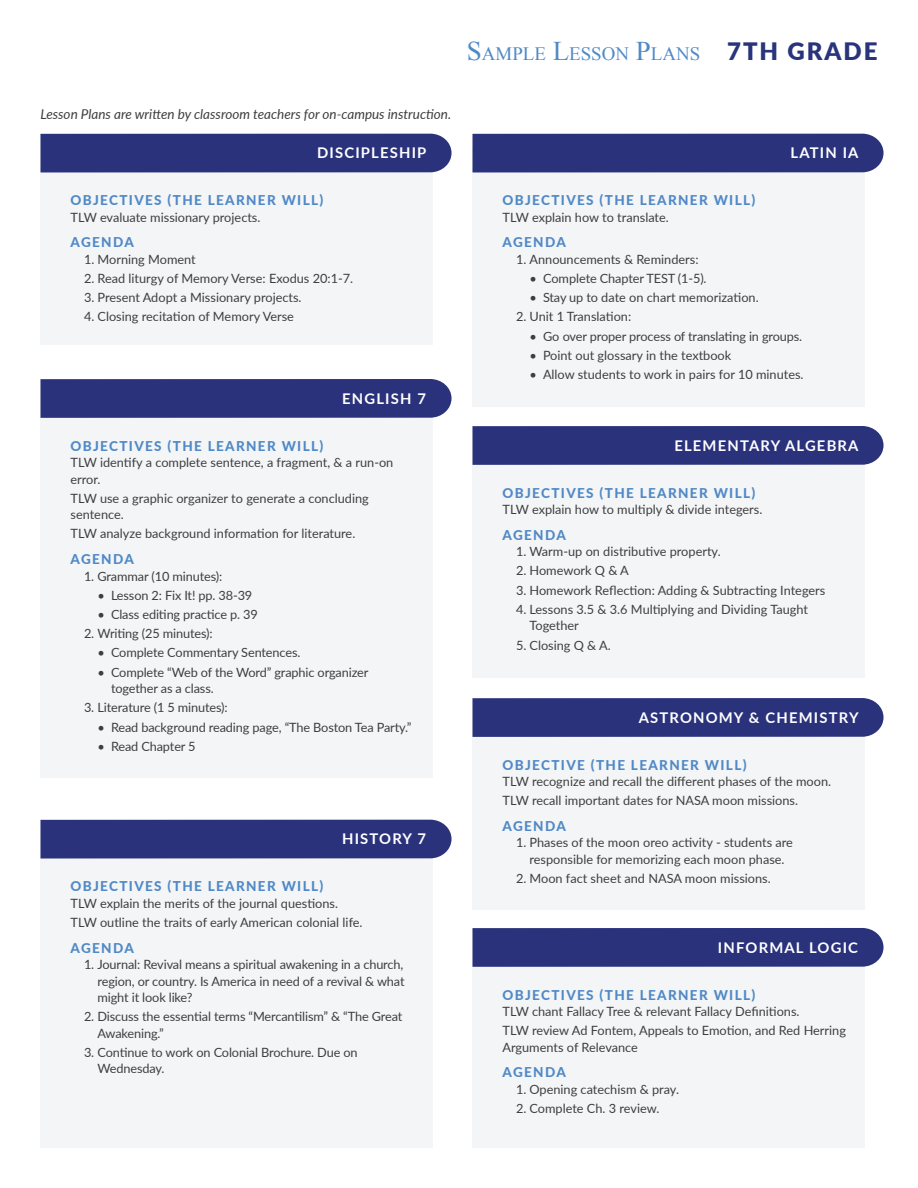
<style>
.page{position:relative;width:918px;height:1188px;background:#fff}
.page>*{position:absolute;margin:0;border:0;box-sizing:border-box;transform-origin:0 0}
.t1{font:18.9px "Times New Roman";color:#5089c7}
.t2{font:700 14.85px "Lato";letter-spacing:.08em;color:#fff}
.t3{font:800 13.5px "Lato";letter-spacing:.1em;color:#5089c7}
.t4{font:italic 13.5px "Lato";color:#3e3e3f}
.text_bullets{font:12.75px/16.5px "Lato";color:#3e3e3f}
.s1{font-size:27px}
.s2{font-family:"Lato";font-weight:900;font-size:24px;color:#28347b}
</style>
<div class="page">
<div style="left:472px;top:426px;width:394px;height:252px;background:#eff2f3"></div>
<div style="left:40px;top:134px;width:394px;height:210px;background:#eff2f3"></div>
<div style="left:472px;top:698px;width:394px;height:212px;background:#eff2f3"></div>
<div style="left:472px;top:928px;width:394px;height:220px;background:#eff2f3"></div>
<div style="left:40px;top:379px;width:394px;height:399px;background:#eff2f3"></div>
<div style="left:40px;top:820px;width:394px;height:328px;background:#eff2f3"></div>
<div style="left:472px;top:147px;width:394px;height:260px;background:#eff2f3"></div>
<div style="left:472px;top:426px;width:412px;height:39px;background:#2a327c"></div>
<div style="left:40px;top:134px;width:412px;height:38px;background:#2a327c"></div>
<div style="left:472px;top:698px;width:412px;height:39px;background:#2a327c"></div>
<div style="left:472px;top:928px;width:412px;height:39px;background:#2a327c"></div>
<div style="left:40px;top:379px;width:412px;height:39px;background:#2a327c"></div>
<div style="left:40px;top:820px;width:412px;height:39px;background:#2a327c"></div>
<div style="left:472px;top:134px;width:412px;height:38px;background:#2a327c"></div>
<p class="t1" style="left:467px;top:41px;width:412px"><span class="s1">S</span>AMPLE <span class="s1">L</span>ESSON <span class="s1">P</span>LANS <span class="s2">7TH GRADE</span></p>
<p class="t4" style="left:40px;top:104px;width:412px">Lesson Plans are written by classroom teachers for on-campus instruction.</p>
<p class="t2" style="left:317px;top:142px;width:111px">DISCIPLESHIP</p>
<h2 class="t3" style="left:70px;top:190px;width:254px">OBJECTIVES (THE LEARNER WILL)</h2>
<p class="text_bullets" style="left:70px;top:208px;width:192px">TLW evaluate missionary projects.</p>
<h2 class="t3" style="left:70px;top:232px;width:65px">AGENDA</h2>
<p class="text_bullets" style="left:84px;top:250px;width:113px">1. Morning Moment</p>
<p class="text_bullets" style="left:84px;top:270px;width:271px">2. Read liturgy of Memory Verse: Exodus 20:1-7.</p>
<p class="text_bullets" style="left:84px;top:289px;width:219px">3. Present Adopt a Missionary projects.</p>
<p class="text_bullets" style="left:84px;top:308px;width:212px">4. Closing recitation of Memory Verse</p>
<p class="t2" style="left:342px;top:387px;width:85px">ENGLISH 7</p>
<h2 class="t3" style="left:70px;top:436px;width:254px">OBJECTIVES (THE LEARNER WILL)</h2>
<p class="text_bullets" style="left:70px;top:454px;width:324px">TLW identify a complete sentence, a fragment, &amp; a run-on error.</p>
<p class="text_bullets" style="left:70px;top:489px;width:300px">TLW use a graphic organizer to generate a concluding sentence.</p>
<p class="text_bullets" style="left:70px;top:525px;width:286px">TLW analyze background information for literature.</p>
<h2 class="t3" style="left:70px;top:549px;width:65px">AGENDA</h2>
<p class="text_bullets" style="left:84px;top:567px;width:140px">1. Grammar (10 minutes):</p>
<p class="text_bullets" style="left:98px;top:586px;width:156px">• Lesson 2: Fix It! pp. 38-39</p>
<p class="text_bullets" style="left:98px;top:606px;width:162px">• Class editing practice p. 39</p>
<p class="text_bullets" style="left:84px;top:625px;width:130px">2. Writing (25 minutes):</p>
<p class="text_bullets" style="left:98px;top:644px;width:204px">• Complete Commentary Sentences.</p>
<p class="text_bullets" style="left:111px;top:663px;width:259px;text-indent:-14px">• Complete “Web of the Word” graphic organizer together as a class.</p>
<p class="text_bullets" style="left:84px;top:699px;width:145px">3. Literature (1 5 minutes):</p>
<p class="text_bullets" style="left:98px;top:718px;width:315px">• Read background reading page, “The Boston Tea Party.”</p>
<p class="text_bullets" style="left:98px;top:737px;width:100px">• Read Chapter 5</p>
<p class="t2" style="left:342px;top:828px;width:85px">HISTORY 7</p>
<h2 class="t3" style="left:70px;top:876px;width:254px">OBJECTIVES (THE LEARNER WILL)</h2>
<p class="text_bullets" style="left:70px;top:894px;width:269px">TLW explain the merits of the journal questions.</p>
<p class="text_bullets" style="left:70px;top:914px;width:294px">TLW outline the traits of early American colonial life.</p>
<h2 class="t3" style="left:70px;top:938px;width:65px">AGENDA</h2>
<p class="text_bullets" style="left:98px;top:956px;width:309px;text-align:justify;text-indent:-14px">1. Journal: Revival means a spiritual awakening in a church, region, or country. Is America in need of a revival &amp; what might it look like?</p>
<p class="text_bullets" style="left:98px;top:1008px;width:306px;text-indent:-14px">2. Discuss the essential terms “Mercantilism” &amp; “The Great<br>Awakening.”</p>
<p class="text_bullets" style="left:98px;top:1044px;width:262px;text-indent:-14px">3. Continue to work on Colonial Brochure. Due on<br>Wednesday.</p>
<p class="t2" style="left:790px;top:142px;width:70px">LATIN IA</p>
<h2 class="t3" style="left:502px;top:190px;width:254px">OBJECTIVES (THE LEARNER WILL)</h2>
<p class="text_bullets" style="left:502px;top:208px;width:168px">TLW explain how to translate.</p>
<h2 class="t3" style="left:502px;top:232px;width:65px">AGENDA</h2>
<p class="text_bullets" style="left:516px;top:250px;width:184px">1. Announcements &amp; Reminders:</p>
<p class="text_bullets" style="left:530px;top:270px;width:179px">• Complete Chapter TEST (1-5).</p>
<p class="text_bullets" style="left:530px;top:289px;width:231px">• Stay up to date on chart memorization.</p>
<p class="text_bullets" style="left:516px;top:308px;width:117px">2. Unit 1 Translation:</p>
<p class="text_bullets" style="left:530px;top:327px;width:274px">• Go over proper process of translating in groups.</p>
<p class="text_bullets" style="left:530px;top:346px;width:203px">• Point out glossary in the textbook</p>
<p class="text_bullets" style="left:530px;top:366px;width:276px">• Allow students to work in pairs for 10 minutes.</p>
<p class="t2" style="left:674px;top:434px;width:186px">ELEMENTARY ALGEBRA</p>
<h2 class="t3" style="left:502px;top:483px;width:254px">OBJECTIVES (THE LEARNER WILL)</h2>
<p class="text_bullets" style="left:502px;top:501px;width:261px">TLW explain how to multiply &amp; divide integers.</p>
<h2 class="t3" style="left:502px;top:525px;width:65px">AGENDA</h2>
<p class="text_bullets" style="left:516px;top:543px;width:206px">1. Warm-up on distributive property.</p>
<p class="text_bullets" style="left:516px;top:562px;width:114px">2. Homework Q &amp; A</p>
<p class="text_bullets" style="left:516px;top:581px;width:311px">3. Homework Reflection: Adding &amp; Subtracting Integers</p>
<p class="text_bullets" style="left:530px;top:600px;width:280px;text-indent:-14px">4. Lessons 3.5 &amp; 3.6 Multiplying and Dividing Taught<br>Together</p>
<p class="text_bullets" style="left:516px;top:636px;width:96px">5. Closing Q &amp; A.</p>
<p class="t2" style="left:639px;top:707px;width:221px">ASTRONOMY &amp; CHEMISTRY</p>
<h2 class="t3" style="left:502px;top:755px;width:246px">OBJECTIVE (THE LEARNER WILL)</h2>
<p class="text_bullets" style="left:502px;top:773px;width:330px">TLW recognize and recall the different phases of the moon.</p>
<p class="text_bullets" style="left:502px;top:792px;width:297px">TLW recall important dates for NASA moon missions.</p>
<h2 class="t3" style="left:502px;top:816px;width:65px">AGENDA</h2>
<p class="text_bullets" style="left:516px;top:834px;width:278px;text-align:center">1. Phases of the moon oreo activity - students are responsible for memorizing each moon phase.</p>
<p class="text_bullets" style="left:516px;top:870px;width:256px">2. Moon fact sheet and NASA moon missions.</p>
<p class="t2" style="left:718px;top:936px;width:142px">INFORMAL LOGIC</p>
<h2 class="t3" style="left:502px;top:985px;width:254px">OBJECTIVES (THE LEARNER WILL)</h2>
<p class="text_bullets" style="left:502px;top:1003px;width:299px">TLW chant Fallacy Tree &amp; relevant Fallacy Definitions.</p>
<p class="text_bullets" style="left:502px;top:1022px;width:345px">TLW review Ad Fontem, Appeals to Emotion, and Red Herring<br>Arguments of Relevance</p>
<h2 class="t3" style="left:502px;top:1062px;width:65px">AGENDA</h2>
<p class="text_bullets" style="left:516px;top:1080px;width:165px">1. Opening catechism &amp; pray.</p>
<p class="text_bullets" style="left:516px;top:1100px;width:145px">2. Complete Ch. 3 review.</p>
</div>
